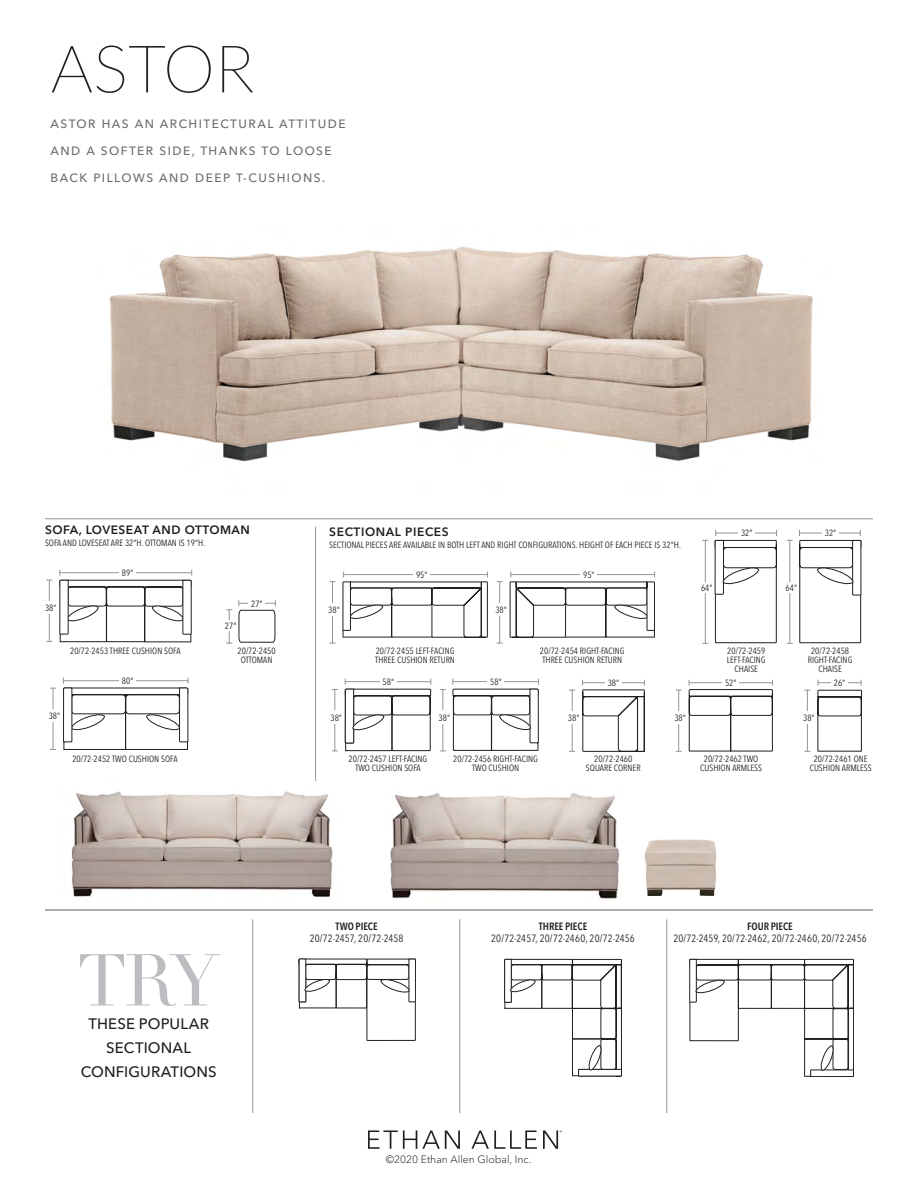
<style>
.page{position:relative;width:918px;height:1188px;background:#fff}
.page>*{position:absolute;margin:0;border:0;box-sizing:border-box;transform-origin:0 0}
.big_number{font:72px "Didot LH";color:#bcbdc0}
.thin_type{font:100 66px "Lato";color:#231f20}
.EAD{font:500 15px "Avenir Next LT Pro";letter-spacing:.01em;color:#231f20}
.Sectional_Descriptio{font:500 12px "Avenir Next LT Pro";letter-spacing:.12em;color:#6c6d70}
.CATEGORY{font:600 12px "Avenir Next LT Pro";letter-spacing:.04em;color:#231f20}
.CONFIGURATION_3{font:condensed 10.5px "Avenir Next LT Pro";letter-spacing:.01em;color:#231f20}
.CONFIGURATION_3-2{font:600 condensed 10.5px "Avenir Next LT Pro";letter-spacing:-.005em;color:#231f20}
.t1{font:300 10.5px "Avenir Next LT Pro";color:#231f20}
.Dimension_and_captio{font:condensed 9px/9px "Avenir Next LT Pro";color:#231f20;text-align:center}
.TEXT_2{font:condensed 9px "Avenir Next LT Pro";color:#231f20}
</style>
<div class="page">
<svg style="left:368px;top:1130px;width:92px;height:19px"></svg>
<svg style="left:471px;top:1130px;width:66px;height:19px"></svg>
<svg style="left:543px;top:1130px;width:19px;height:19px"></svg>
<hr style="left:252px;top:919px;width:1px;height:194px;background:#939598">
<hr style="left:459px;top:919px;width:1px;height:194px;background:#939598">
<hr style="left:666px;top:919px;width:1px;height:194px;background:#939598">
<hr style="left:315px;top:526px;width:1px;height:255px;background:#939598">
<hr style="left:45px;top:518px;width:828px;height:1px;background:#939598">
<hr style="left:45px;top:910px;width:828px;height:1px;background:#939598">
<img style="left:645px;top:839px;width:71px;height:57px">
<img style="left:390px;top:793px;width:230px;height:106px">
<img style="left:71px;top:791px;width:262px;height:106px">
<svg style="left:299px;top:959px;width:117px;height:82px"></svg>
<svg style="left:504px;top:959px;width:118px;height:117px"></svg>
<svg style="left:689px;top:959px;width:165px;height:118px"></svg>
<hr style="left:229px;top:610px;width:1px;height:33px;background:#939598">
<div style="left:226px;top:620px;width:6px;height:10px;background:#fff"></div>
<svg style="left:238px;top:600px;width:38px;height:43px"></svg>
<svg style="left:59px;top:570px;width:133px;height:72px"></svg>
<hr style="left:49px;top:580px;width:1px;height:62px;background:#939598">
<div style="left:46px;top:602px;width:6px;height:10px;background:#fff"></div>
<div style="left:46px;top:604px;width:6px;height:10px;background:#fff"></div>
<svg style="left:63px;top:678px;width:126px;height:72px"></svg>
<hr style="left:53px;top:688px;width:1px;height:62px;background:#939598">
<div style="left:50px;top:710px;width:6px;height:10px;background:#fff"></div>
<div style="left:50px;top:712px;width:6px;height:10px;background:#fff"></div>
<hr style="left:332px;top:581px;width:1px;height:62px;background:#939598">
<div style="left:330px;top:603px;width:6px;height:10px;background:#fff"></div>
<div style="left:330px;top:605px;width:6px;height:10px;background:#fff"></div>
<hr style="left:499px;top:581px;width:1px;height:62px;background:#939598">
<div style="left:497px;top:603px;width:6px;height:10px;background:#fff"></div>
<div style="left:497px;top:605px;width:6px;height:10px;background:#fff"></div>
<svg style="left:342px;top:572px;width:146px;height:66px"></svg>
<svg style="left:510px;top:572px;width:145px;height:66px"></svg>
<hr style="left:442px;top:689px;width:1px;height:62px;background:#939598">
<div style="left:440px;top:711px;width:6px;height:10px;background:#fff"></div>
<div style="left:440px;top:713px;width:6px;height:10px;background:#fff"></div>
<hr style="left:334px;top:689px;width:1px;height:62px;background:#939598">
<div style="left:332px;top:711px;width:6px;height:10px;background:#fff"></div>
<div style="left:332px;top:713px;width:6px;height:10px;background:#fff"></div>
<svg style="left:345px;top:679px;width:86px;height:72px"></svg>
<svg style="left:452px;top:679px;width:87px;height:72px"></svg>
<hr style="left:572px;top:690px;width:1px;height:62px;background:#939598">
<div style="left:569px;top:711px;width:6px;height:10px;background:#fff"></div>
<div style="left:569px;top:714px;width:6px;height:10px;background:#fff"></div>
<svg style="left:582px;top:680px;width:63px;height:72px"></svg>
<hr style="left:678px;top:690px;width:1px;height:62px;background:#939598">
<div style="left:676px;top:711px;width:6px;height:10px;background:#fff"></div>
<div style="left:676px;top:714px;width:6px;height:10px;background:#fff"></div>
<svg style="left:689px;top:680px;width:84px;height:72px"></svg>
<hr style="left:807px;top:690px;width:1px;height:62px;background:#939598">
<div style="left:804px;top:711px;width:6px;height:10px;background:#fff"></div>
<div style="left:804px;top:714px;width:6px;height:10px;background:#fff"></div>
<svg style="left:817px;top:680px;width:45px;height:72px"></svg>
<hr style="left:705px;top:540px;width:1px;height:104px;background:#939598">
<div style="left:702px;top:583px;width:6px;height:10px;background:#fff"></div>
<svg style="left:715px;top:530px;width:62px;height:113px"></svg>
<hr style="left:789px;top:540px;width:1px;height:104px;background:#939598">
<div style="left:787px;top:583px;width:6px;height:10px;background:#fff"></div>
<svg style="left:799px;top:530px;width:62px;height:113px"></svg>
<img style="left:109px;top:247px;width:704px;height:215px">
<p class="thin_type" style="left:51px;top:24px;width:205px">ASTOR</p>
<p class="Sectional_Descriptio" style="left:51px;top:117px;width:297px">ASTOR HAS AN ARCHITECTURAL ATTITUDE</p>
<p class="Sectional_Descriptio" style="left:51px;top:144px;width:283px">AND A SOFTER SIDE, THANKS TO LOOSE</p>
<p class="Sectional_Descriptio" style="left:51px;top:171px;width:276px">BACK PILLOWS AND DEEP T-CUSHIONS.</p>
<p class="CATEGORY" style="left:45px;top:523px;width:206px">SOFA, LOVESEAT AND OTTOMAN</p>
<p class="Dimension_and_captio" style="left:45px;top:539px;width:162px">SOFA AND LOVESEAT ARE 32"H. OTTOMAN IS 19"H.</p>
<p class="CATEGORY" style="left:329px;top:524px;width:121px">SECTIONAL PIECES</p>
<p class="Dimension_and_captio" style="left:329px;top:540px;width:353px">SECTIONAL PIECES ARE AVAILABLE IN BOTH LEFT AND RIGHT CONFIGURATIONS. HEIGHT OF EACH PIECE IS 32"H.</p>
<p class="TEXT_2" style="left:741px;top:528px;width:13px">32"</p>
<p class="TEXT_2" style="left:825px;top:528px;width:13px">32"</p>
<p class="TEXT_2" style="left:122px;top:568px;width:13px">89"</p>
<p class="TEXT_2" style="left:416px;top:569px;width:13px">95"</p>
<p class="TEXT_2" style="left:583px;top:569px;width:13px">95"</p>
<p class="TEXT_2" style="left:701px;top:582px;width:13px">64"</p>
<p class="TEXT_2" style="left:786px;top:582px;width:13px">64"</p>
<p class="TEXT_2" style="left:45px;top:603px;width:13px">38"</p>
<p class="TEXT_2" style="left:251px;top:598px;width:13px">27"</p>
<p class="TEXT_2" style="left:328px;top:604px;width:13px">38"</p>
<p class="TEXT_2" style="left:495px;top:604px;width:13px">38"</p>
<p class="TEXT_2" style="left:225px;top:620px;width:13px">27"</p>
<p class="Dimension_and_captio" style="left:70px;top:647px;width:112px">20/72-2453 THREE CUSHION SOFA</p>
<p class="Dimension_and_captio" style="left:238px;top:647px;width:40px">20/72-2450<br>OTTOMAN</p>
<p class="Dimension_and_captio" style="left:375px;top:647px;width:81px;text-align:left">20/72-2455 LEFT-FACING<br>THREE CUSHION RETURN</p>
<p class="Dimension_and_captio" style="left:540px;top:647px;width:86px;text-align:left">20/72-2454 RIGHT-FACING<br>THREE CUSHION RETURN</p>
<p class="Dimension_and_captio" style="left:727px;top:647px;width:40px">20/72-2459<br>LEFT-FACING<br>CHAISE</p>
<p class="Dimension_and_captio" style="left:808px;top:647px;width:46px">20/72-2458<br>RIGHT-FACING<br>CHAISE</p>
<p class="TEXT_2" style="left:122px;top:676px;width:13px">80"</p>
<p class="TEXT_2" style="left:383px;top:676px;width:13px">58"</p>
<p class="TEXT_2" style="left:490px;top:676px;width:13px">58"</p>
<p class="TEXT_2" style="left:608px;top:678px;width:13px">38"</p>
<p class="TEXT_2" style="left:725px;top:678px;width:13px">52"</p>
<p class="TEXT_2" style="left:834px;top:678px;width:13px">26"</p>
<p class="TEXT_2" style="left:49px;top:711px;width:13px">38"</p>
<p class="TEXT_2" style="left:331px;top:712px;width:13px">38"</p>
<p class="TEXT_2" style="left:439px;top:712px;width:13px">38"</p>
<p class="TEXT_2" style="left:568px;top:712px;width:13px">38"</p>
<p class="TEXT_2" style="left:674px;top:712px;width:13px">38"</p>
<p class="TEXT_2" style="left:803px;top:712px;width:13px">38"</p>
<p class="Dimension_and_captio" style="left:72px;top:755px;width:107px">20/72-2452 TWO CUSHION SOFA</p>
<p class="Dimension_and_captio" style="left:349px;top:754px;width:80px">20/72-2457 LEFT-FACING<br>TWO CUSHION SOFA</p>
<p class="Dimension_and_captio" style="left:453px;top:754px;width:86px">20/72-2456 RIGHT-FACING<br>TWO CUSHION</p>
<p class="Dimension_and_captio" style="left:586px;top:754px;width:56px">20/72-2460<br>SQUARE CORNER</p>
<p class="Dimension_and_captio" style="left:700px;top:754px;width:63px">20/72-2462 TWO<br>CUSHION ARMLESS</p>
<p class="Dimension_and_captio" style="left:810px;top:754px;width:63px">20/72-2461 ONE<br>CUSHION ARMLESS</p>
<p class="big_number" style="left:77px;top:938px;width:144px">TRY</p>
<p class="EAD" style="left:88px;top:1015px;width:122px">THESE POPULAR</p>
<p class="EAD" style="left:106px;top:1039px;width:86px">SECTIONAL</p>
<p class="EAD" style="left:81px;top:1063px;width:137px">CONFIGURATIONS</p>
<p class="CONFIGURATION_3-2" style="left:335px;top:920px;width:44px">TWO PIECE</p>
<p class="CONFIGURATION_3" style="left:310px;top:932px;width:95px">20/72-2457, 20/72-2458</p>
<p class="CONFIGURATION_3-2" style="left:539px;top:920px;width:50px">THREE PIECE</p>
<p class="CONFIGURATION_3" style="left:491px;top:932px;width:145px">20/72-2457, 20/72-2460, 20/72-2456</p>
<p class="CONFIGURATION_3-2" style="left:747px;top:920px;width:47px">FOUR PIECE</p>
<p class="CONFIGURATION_3" style="left:673px;top:932px;width:195px">20/72-2459, 20/72-2462, 20/72-2460, 20/72-2456</p>
<p class="t1" style="left:386px;top:1153px;width:147px">©2020 Ethan Allen Global, Inc.</p>
</div>
